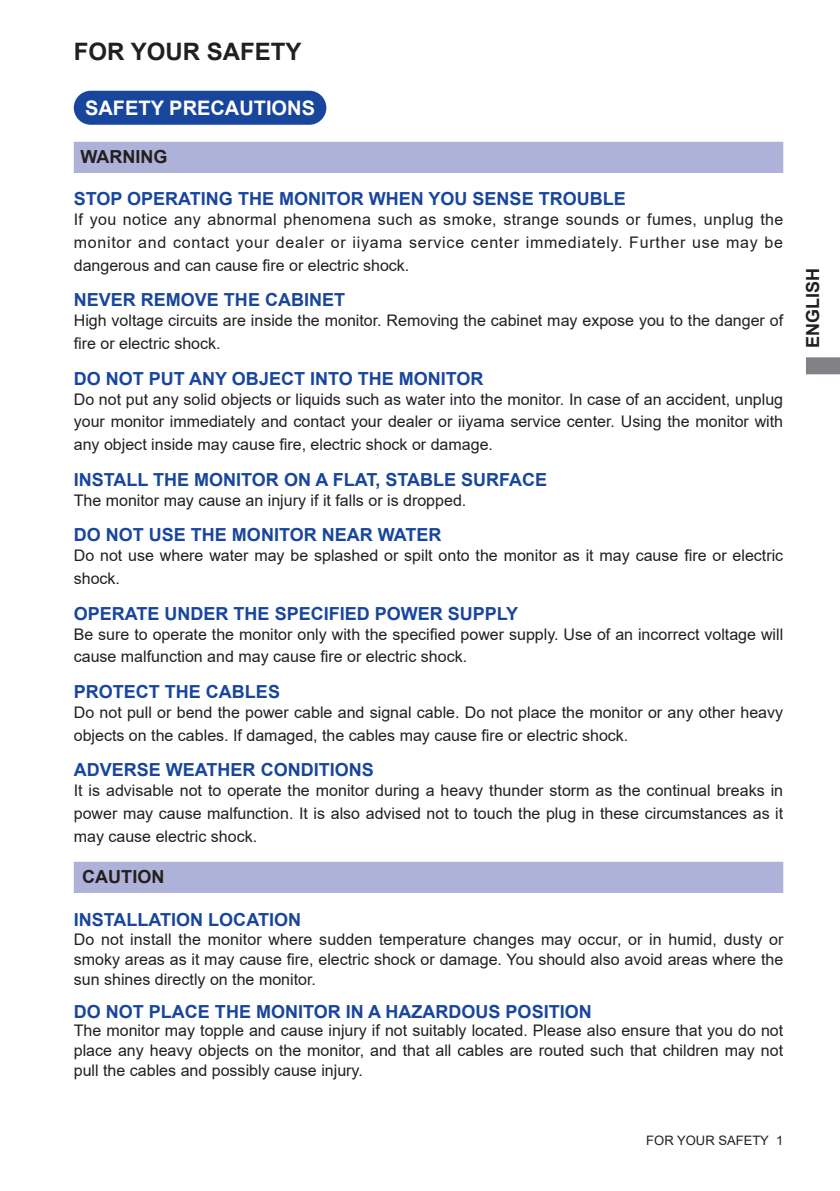
<style>
.page{position:relative;width:840px;height:1191px;background:#fff}
.page>*{position:absolute;margin:0;border:0;box-sizing:border-box;transform-origin:0 0}
.Title12B{font:700 24px "Arial";color:#231f20}
.Title10BW{font:700 20px "Arial";color:#fff}
.Title9BB{font:700 18px "Arial";color:#18469d}
.Title9B{font:700 18px "Arial";color:#231f20}
.Body_text8R{font:16px/22.6px "Arial";color:#231f20;text-align:justify}
.t1{font:13px "Arial";color:#231f20}
</style>
<div class="page">
<svg style="left:806px;top:357px;width:33px;height:17px"></svg>
<div style="left:75px;top:92px;width:250px;height:32px;background:#18469d;border-radius:16px"></div>
<div style="left:74px;top:91px;width:252px;height:34px;border:2px solid #18469d;border-radius:16px"></div>
<div style="left:74px;top:142px;width:708px;height:31px;background:#aeb2d8"></div>
<div style="left:74px;top:861px;width:708px;height:32px;background:#aeb2d8;border:2px solid #aeb2d8"></div>
<p class="Title12B" style="left:74px;top:35px;width:229px">FOR YOUR SAFETY</p>
<p class="Title10BW" style="left:85px;top:94px;width:231px">SAFETY PRECAUTIONS</p>
<p class="Title9B" style="left:80px;top:144px;width:88px">WARNING</p>
<p class="Title9BB" style="left:74px;top:186px;width:553px">STOP OPERATING THE MONITOR WHEN YOU SENSE TROUBLE</p>
<p class="Body_text8R" style="left:74px;top:208px;width:710px">If you notice any abnormal phenomena such as smoke, strange sounds or fumes, unplug the monitor and contact your dealer or iiyama service center immediately. Further use may be dangerous and can cause fire or electric shock.</p>
<p class="Title9BB" style="left:74px;top:287px;width:273px">NEVER REMOVE THE CABINET</p>
<p class="Body_text8R" style="left:74px;top:309px;width:710px">High voltage circuits are inside the monitor. Removing the cabinet may expose you to the danger of fire or electric shock.</p>
<p class="Title9BB" style="left:74px;top:366px;width:411px">DO NOT PUT ANY OBJECT INTO THE MONITOR</p>
<p class="Body_text8R" style="left:74px;top:387px;width:710px">Do not put any solid objects or liquids such as water into the monitor. In case of an accident, unplug your monitor immediately and contact your dealer or iiyama service center. Using the monitor with any object inside may cause fire, electric shock or damage.</p>
<p class="Title9BB" style="left:74px;top:467px;width:474px">INSTALL THE MONITOR ON A FLAT, STABLE SURFACE</p>
<p class="Body_text8R" style="left:74px;top:488px;width:394px">The monitor may cause an injury if it falls or is dropped.</p>
<p class="Title9BB" style="left:74px;top:522px;width:369px">DO NOT USE THE MONITOR NEAR WATER</p>
<p class="Body_text8R" style="left:74px;top:544px;width:710px">Do not use where water may be splashed or spilt onto the monitor as it may cause fire or electric shock.</p>
<p class="Title9BB" style="left:74px;top:600px;width:446px">OPERATE UNDER THE SPECIFIED POWER SUPPLY</p>
<p class="Body_text8R" style="left:74px;top:622px;width:710px">Be sure to operate the monitor only with the specified power supply. Use of an incorrect voltage will cause malfunction and may cause fire or electric shock.</p>
<p class="Title9BB" style="left:74px;top:679px;width:208px">PROTECT THE CABLES</p>
<p class="Body_text8R" style="left:74px;top:701px;width:710px">Do not pull or bend the power cable and signal cable. Do not place the monitor or any other heavy objects on the cables. If damaged, the cables may cause fire or electric shock.</p>
<p class="Title9BB" style="left:74px;top:757px;width:301px">ADVERSE WEATHER CONDITIONS</p>
<p class="Body_text8R" style="left:74px;top:779px;width:710px">It is advisable not to operate the monitor during a heavy thunder storm as the continual breaks in power may cause malfunction. It is also advised not to touch the plug in these circumstances as it may cause electric shock.</p>
<p class="Title9B" style="left:82px;top:864px;width:83px">CAUTION</p>
<p class="Title9BB" style="left:74px;top:907px;width:228px">INSTALLATION LOCATION</p>
<p class="Body_text8R" style="left:74px;top:928px;width:710px;line-height:20px">Do not install the monitor where sudden temperature changes may occur, or in humid, dusty or smoky areas as it may cause fire, electric shock or damage. You should also avoid areas where the sun shines directly on the monitor.</p>
<p class="Title9BB" style="left:74px;top:998px;width:519px">DO NOT PLACE THE MONITOR IN A HAZARDOUS POSITION</p>
<p class="Body_text8R" style="left:74px;top:1020px;width:710px;line-height:20px">The monitor may topple and cause injury if not suitably located. Please also ensure that you do not place any heavy objects on the monitor, and that all cables are routed such that children may not pull the cables and possibly cause injury.</p>
<p class="Title9B" style="left:799px;top:348px;width:82px;rotate:-90deg">ENGLISH</p>
<p class="t1" style="left:646px;top:1131px;width:138px">FOR YOUR SAFETY 1</p>
</div>
